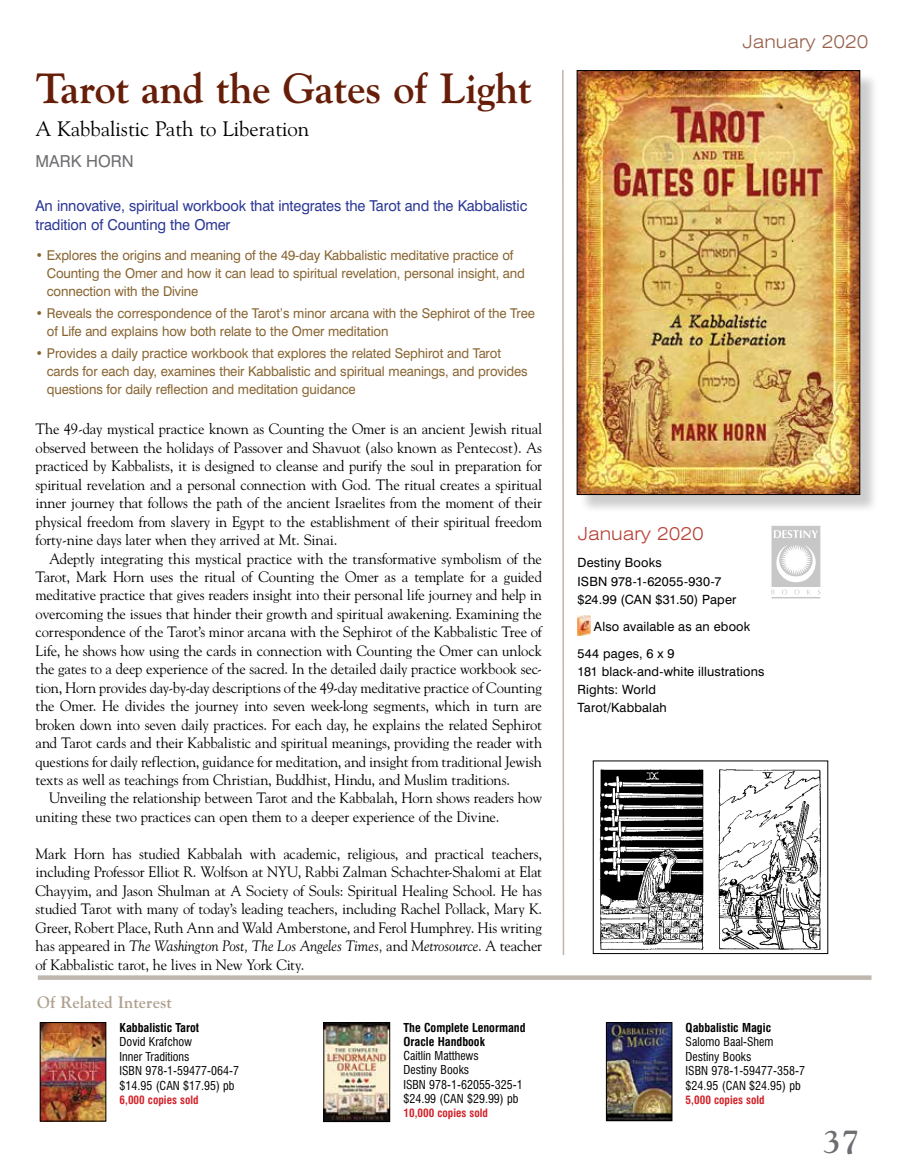
<style>
.page{position:relative;width:905px;height:1175px;background:#fff}
.page>*{position:absolute;margin:0;border:0;box-sizing:border-box;transform-origin:0 0}
.t1{font:700 42px "Goudy Std";letter-spacing:-.01em;color:#671e08}
.t2{font:700 33px "Goudy Std";color:#6d6e71}
.t3{font:21px "Goudy Old Style BT";color:#000}
.t4{font:300 expanded 18px "Swiss 721 BT";color:#b84237}
.t5{font:300 expanded 18px "Swiss 721 BT";color:#98624d}
.t6{font:700 16.5px "Goudy Std";color:#b0a291}
.t7{font:16.5px "Swiss 721 BT";color:#6d6e71}
.t8{font:15px/18.5px "Goudy Std";letter-spacing:-.01em;color:#000;text-align:justify}
.t9{font:15px/19.5px "Swiss 721 BT";letter-spacing:-.01em;color:#2b3795}
.t10{font:13.5px/18px "Swiss 721 BT";letter-spacing:-.01em;color:#896532}
.t11{font:12.75px/18px "Swiss 721 BT";letter-spacing:.015em;color:#000}
.t12{font:condensed 12px/14.4px "Swiss 721 BT";color:#000}
.t13{font:700 condensed 12px/13.5px "Swiss 721 BT";color:#000}
.t14{font:700 condensed 11.25px "Swiss 721 BT";color:#d2232a}
.s1{font-style:italic}
</style>
<div class="page">
<svg style="left:38px;top:975px;width:833px;height:4px;background:#c5bcb4"></svg>
<img style="left:42px;top:1024px;width:62px;height:95px">
<div style="left:40px;top:1022px;width:66px;height:99px;border:1px solid #000"></div>
<img style="left:608px;top:1024px;width:62px;height:94px">
<div style="left:606px;top:1022px;width:66px;height:98px;border:1px solid #000"></div>
<img style="left:325px;top:1024px;width:63px;height:95px">
<div style="left:323px;top:1022px;width:67px;height:99px;border:1px solid #000"></div>
<img style="left:577px;top:615px;width:13px;height:20px">
<svg style="left:562px;top:70px;width:3px;height:885px"></svg>
<div style="left:579px;top:73px;width:299px;height:440px;background:#000;opacity:.2"></div>
<img style="left:579px;top:72px;width:279px;height:421px">
<div style="left:577px;top:70px;width:283px;height:425px;border:1px solid #000"></div>
<svg style="left:771px;top:526px;width:49px;height:72px"></svg>
<img style="left:599px;top:769px;width:222px;height:181px">
<h1 class="t1" style="left:36px;top:63px;width:498px">Tarot and the Gates of Light</h1>
<h3 class="t3" style="left:36px;top:116px;width:275px">A Kabbalistic Path to Liberation</h3>
<p class="t7" style="left:36px;top:151px;width:100px">MARK HORN</p>
<p class="t9" style="left:36px;top:196px;width:493px">An innovative, spiritual workbook that integrates the Tarot and the Kabbalistic tradition of Counting the Omer</p>
<p class="t10" style="left:47px;top:246px;width:479px;text-indent:-11px">• Explores the origins and meaning of the 49-day Kabbalistic meditative practice of<br>Counting the Omer and how it can lead to spiritual revelation, personal insight, and connection with the Divine</p>
<p class="t10" style="left:47px;top:304px;width:489px;text-indent:-11px">• Reveals the correspondence of the Tarot’s minor arcana with the Sephirot of the Tree of Life and explains how both relate to the Omer meditation</p>
<p class="t10" style="left:47px;top:344px;width:482px;text-indent:-11px">• Provides a daily practice workbook that explores the related Sephirot and Tarot cards for each day, examines their Kabbalistic and spiritual meanings, and provides questions for daily reflection and meditation guidance</p>
<p class="t8" style="left:36px;top:420px;width:508px">The 49-day mystical practice known as Counting the Omer is an ancient Jewish ritual observed between the holidays of Passover and Shavuot (also known as Pentecost). As practiced by Kabbalists, it is designed to cleanse and purify the soul in preparation for spiritual revelation and a personal connection with God. The ritual creates a spiritual inner journey that follows the path of the ancient Israelites from the moment of their physical freedom from slavery in Egypt to the establishment of their spiritual freedom forty-nine days later when they arrived at Mt. Sinai.</p>
<p class="t8" style="left:36px;top:549px;width:508px;text-indent:14px">Adeptly integrating this mystical practice with the transformative symbolism of the Tarot, Mark Horn uses the ritual of Counting the Omer as a template for a guided meditative practice that gives readers insight into their personal life journey and help in overcoming the issues that hinder their growth and spiritual awakening. Examining the correspondence of the Tarot’s minor arcana with the Sephirot of the Kabbalistic Tree of Life, he shows how using the cards in connection with Counting the Omer can unlock the gates to a deep experience of the sacred. In the detailed daily practice workbook sec&shy;tion, Horn provides day-by-day descriptions of the 49-day meditative practice of Counting the Omer. He divides the journey into seven week-long segments, which in turn are broken down into seven daily practices. For each day, he explains the related Sephirot and Tarot cards and their Kabbalistic and spiritual meanings, providing the reader with questions for daily reflection, guidance for meditation, and insight from traditional Jewish texts as well as teachings from Christian, Buddhist, Hindu, and Muslim traditions.</p>
<p class="t8" style="left:36px;top:789px;width:508px;text-indent:14px">Unveiling the relationship between Tarot and the Kabbalah, Horn shows readers how uniting these two practices can open them to a deeper experience of the Divine.</p>
<p class="t8" style="left:36px;top:844px;width:508px">Mark Horn has studied Kabbalah with academic, religious, and practical teachers, including Professor Elliot R. Wolfson at NYU, Rabbi Zalman Schachter-Shalomi at Elat Chayyim, and Jason Shulman at A Society of Souls: Spiritual Healing School. He has studied Tarot with many of today’s leading teachers, including Rachel Pollack, Mary K.<br>Greer, Robert Place, Ruth Ann and Wald Amberstone, and Ferol Humphrey. His writing has appeared in <span class="s1">The Washington Post, The Los Angeles Times,</span> and <span class="s1">Metrosource</span>. A teacher of Kabbalistic tarot, he lives in New York City.</p>
<p class="t6" style="left:37px;top:992px;width:136px">Of Related Interest</p>
<p class="t13" style="left:120px;top:1020px;width:81px">Kabbalistic Tarot</p>
<p class="t12" style="left:120px;top:1034px;width:121px">Dovid Krafchow<br>Inner Traditions<br>ISBN 978-1-59477-064-7 $14.95 (CAN $17.95) pb</p>
<p class="t14" style="left:120px;top:1093px;width:80px">6,000 copies sold</p>
<p class="t13" style="left:403px;top:1020px;width:124px">The Complete Lenormand<br>Oracle Handbook</p>
<p class="t12" style="left:403px;top:1048px;width:121px">Caitlín Matthews<br>Destiny Books<br>ISBN 978-1-62055-325-1 $24.99 (CAN $29.99) pb</p>
<p class="t14" style="left:403px;top:1106px;width:86px">10,000 copies sold</p>
<p class="t5" style="left:742px;top:30px;width:128px">January 2020</p>
<p class="t4" style="left:577px;top:523px;width:128px">January 2020</p>
<p class="t11" style="left:577px;top:554px;width:160px">Destiny Books<br>ISBN 978-1-62055-930-7 $24.99 (CAN $31.50) Paper</p>
<p class="t11" style="left:577px;top:612px;width:174px;line-height:27px;text-indent:16px">Also available as an ebook<br>544 pages, 6 x 9</p>
<p class="t11" style="left:577px;top:662px;width:188px">181 black-and-white illustrations<br>Rights: World<br>Tarot/Kabbalah</p>
<p class="t13" style="left:685px;top:1020px;width:87px">Qabbalistic Magic</p>
<p class="t12" style="left:685px;top:1034px;width:121px">Salomo Baal-Shem<br>Destiny Books<br>ISBN 978-1-59477-358-7 $24.95 (CAN $24.95) pb</p>
<p class="t14" style="left:685px;top:1093px;width:80px">5,000 copies sold</p>
<h2 class="t2" style="left:823px;top:1121px;width:38px">37</h2>
</div>
